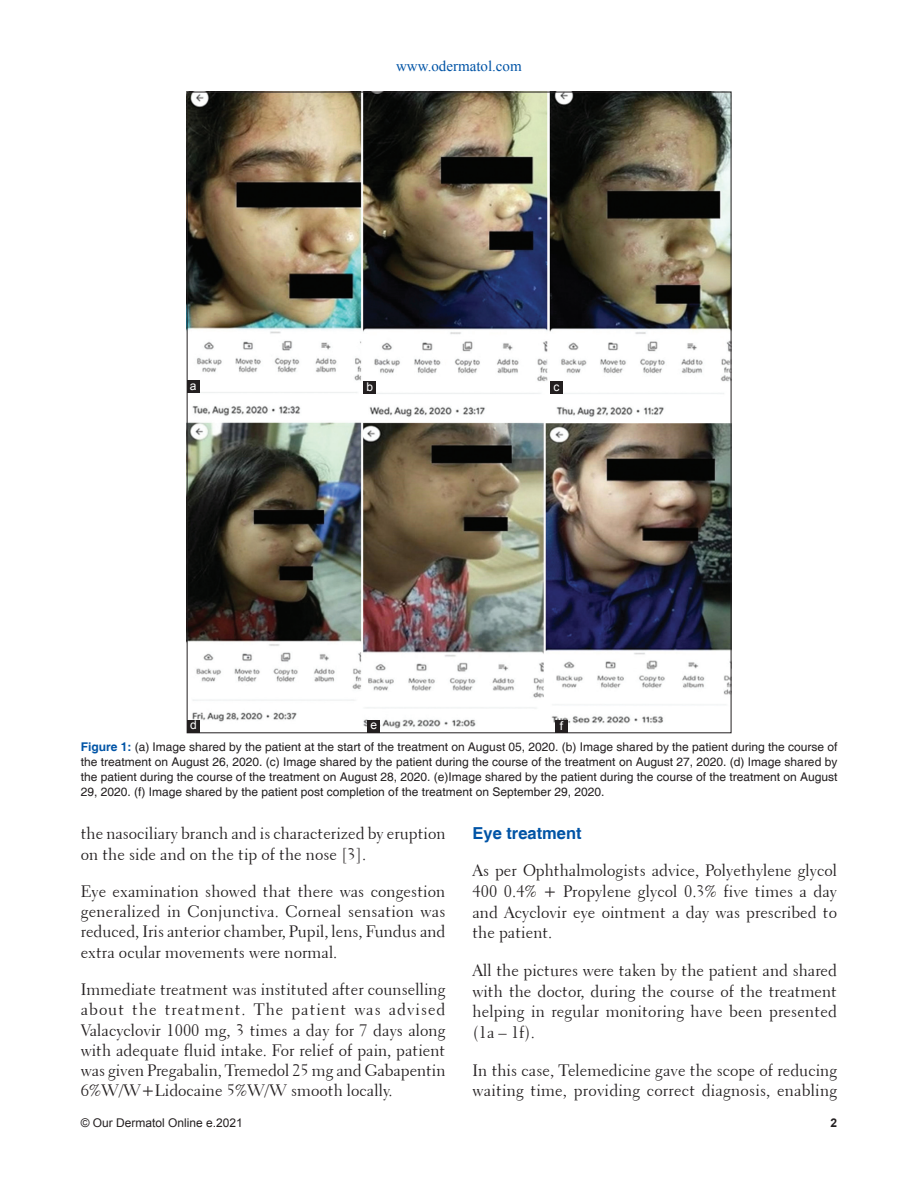
<style>
.page{position:relative;width:918px;height:1188px;background:#fff}
.page>*{position:absolute;margin:0;border:0;box-sizing:border-box;transform-origin:0 0}
.t1{font:16.5px/20.2px "Transitional 521 BT Roman A";color:#231f20;text-align:justify}
.t2{font:700 16.5px "Helvetica";color:#0154a6}
.t3{font:15px "Times New Roman";color:#0154a6}
.t4{font:12px/15px "Helvetica";color:#231f20;text-align:justify}
.t5{font:12px "Arial";color:#231f20}
.t6{font:12px "Arial";color:#fff}
.t7{font:700 12px "Arial";color:#231f20}
.s1{font-weight:700;color:#0154a6}
</style>
<div class="page">
<img style="left:189px;top:94px;width:540px;height:636px">
<div style="left:187px;top:380px;width:13px;height:13px;background:#231f20"></div>
<div style="left:363px;top:381px;width:13px;height:13px;background:#231f20"></div>
<div style="left:550px;top:382px;width:13px;height:12px;background:#231f20"></div>
<div style="left:187px;top:720px;width:13px;height:13px;background:#231f20"></div>
<div style="left:368px;top:720px;width:12px;height:13px;background:#231f20"></div>
<div style="left:555px;top:720px;width:13px;height:13px;background:#231f20"></div>
<p class="t3" style="left:396px;top:58px;width:127px">www.odermatol.com</p>
<p class="t6" style="left:190px;top:379px;width:8px">a</p>
<p class="t6" style="left:366px;top:380px;width:8px">b</p>
<p class="t6" style="left:553px;top:380px;width:7px">c</p>
<p class="t6" style="left:190px;top:719px;width:8px">d</p>
<p class="t6" style="left:371px;top:719px;width:8px">e</p>
<p class="t6" style="left:560px;top:719px;width:5px">f</p>
<p class="t4" style="left:81px;top:739px;width:758px"><span class="s1">Figure 1:</span> (a) Image shared by the patient at the start of the treatment on August 05, 2020. (b) Image shared by the patient during the course of the treatment on August 26, 2020. (c) Image shared by the patient during the course of the treatment on August 27, 2020. (d) Image shared by the patient during the course of the treatment on August 28, 2020. (e)Image shared by the patient during the course of the treatment on August 29, 2020. (f) Image shared by the patient post completion of the treatment on September 29, 2020.</p>
<p class="t1" style="left:81px;top:824px;width:366px">the nasociliary branch and is characterized by eruption on the side and on the tip of the nose [3].</p>
<p class="t1" style="left:81px;top:881px;width:366px">Eye examination showed that there was congestion generalized in Conjunctiva. Corneal sensation was reduced, Iris anterior chamber, Pupil, lens, Fundus and extra ocular movements were normal.</p>
<p class="t1" style="left:81px;top:979px;width:366px">Immediate treatment was instituted after counselling about the treatment. The patient was advised Valacyclovir 1000 mg, 3 times a day for 7 days along with adequate fluid intake. For relief of pain, patient was given Pregabalin, Tremedol 25 mg and Gabapentin 6%W/W+Lidocaine 5%W/W smooth locally.</p>
<p class="t2" style="left:472px;top:824px;width:111px">Eye treatment</p>
<p class="t1" style="left:472px;top:861px;width:366px">As per Ophthalmologists advice, Polyethylene glycol 400 0.4% + Propylene glycol 0.3% five times a day and Acyclovir eye ointment a day was prescribed to the patient.</p>
<p class="t1" style="left:472px;top:960px;width:366px">All the pictures were taken by the patient and shared with the doctor, during the course of the treatment helping in regular monitoring have been presented (1a – 1f).</p>
<p class="t1" style="left:472px;top:1060px;width:366px">In this case, Telemedicine gave the scope of reducing waiting time, providing correct diagnosis, enabling</p>
<p class="t5" style="left:81px;top:1116px;width:164px">© Our Dermatol Online e.2021</p>
<p class="t7" style="left:830px;top:1116px;width:8px">2</p>
</div>
